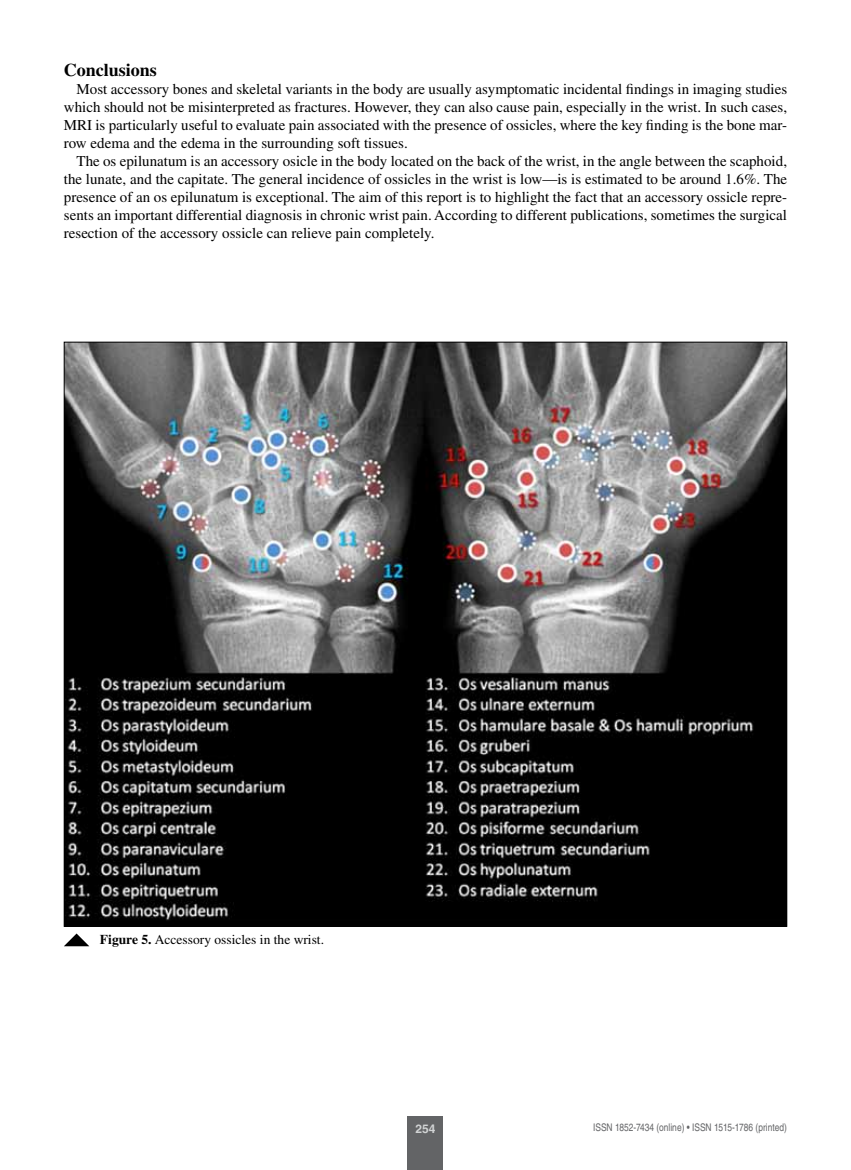
<style>
.page{position:relative;width:851px;height:1170px;background:#fff}
.page>*{position:absolute;margin:0;border:0;box-sizing:border-box;transform-origin:0 0}
.t1{font:700 18px "Times LT Std";color:#000}
.t2{font:15px/18px "Times LT Std";color:#000;text-align:justify}
.t3{font:13.5px "Times LT Std";color:#000}
.t4{font:700 12px "Helvetica LT Std";color:#d1d3d4}
.t5{font:10.5px "Helvetica LT Std";color:#636466;scale:.8 1}
.s1{font-weight:700}
</style>
<div class="page">
<div style="left:407px;top:1116px;width:36px;height:53px;background:#636466"></div>
<svg style="left:64px;top:933px;width:25px;height:13px"></svg>
<img style="left:66px;top:344px;width:719px;height:580px">
<p class="t1" style="left:64px;top:59px;width:95px">Conclusions</p>
<p class="t2" style="left:64px;top:80px;width:724px;text-indent:13px">Most accessory bones and skeletal variants in the body are usually asymptomatic incidental findings in imaging studies which should not be misinterpreted as fractures. However, they can also cause pain, especially in the wrist. In such cases, MRI is particularly useful to evaluate pain associated with the presence of ossicles, where the key finding is the bone mar&shy;row edema and the edema in the surrounding soft tissues.</p>
<p class="t2" style="left:64px;top:152px;width:724px;text-indent:13px">The os epilunatum is an accessory osicle in the body located on the back of the wrist, in the angle between the scaphoid, the lunate, and the capitate. The general incidence of ossicles in the wrist is low—is is estimated to be around 1.6%. The presence of an os epilunatum is exceptional. The aim of this report is to highlight the fact that an accessory ossicle repre&shy;sents an important differential diagnosis in chronic wrist pain. According to different publications, sometimes the surgical resection of the accessory ossicle can relieve pain completely.</p>
<p class="t3" style="left:100px;top:931px;width:225px"><span class="s1">Figure 5.</span> Accessory ossicles in the wrist.</p>
<p class="t4" style="left:415px;top:1121px;width:22px">254</p>
<p class="t5" style="left:593px;top:1121px;width:243px">ISSN 1852-7434 (online) • ISSN 1515-1786 (printed)</p>
</div>
